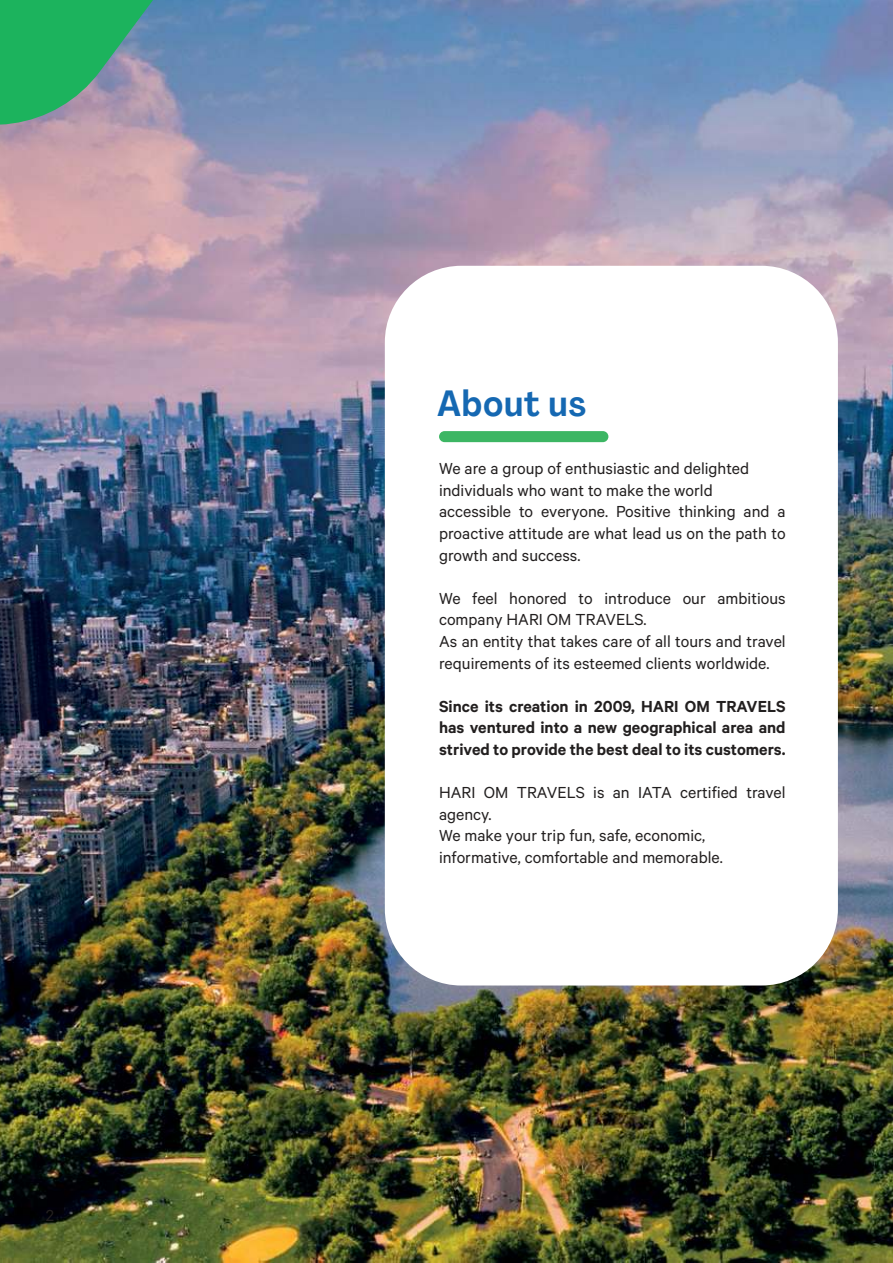
<style>
.page{position:relative;width:893px;height:1263px;background:#fff}
.page>*{position:absolute;margin:0;border:0;box-sizing:border-box;transform-origin:0 0}
.t1{font:700 36px "Agrandir Text";color:#1568b2}
.t2{font:18px/21.6px "Calibre";color:#221f1f}
.t3{font:600 18px/21.6px "Calibre";color:#221f1f;text-align:justify}
</style>
<div class="page">
<img style="left:0;top:0;width:893px;height:1263px">
<div style="left:385px;top:266px;width:453px;height:719px;background:#fff;border-radius:77px"></div>
<div style="left:439px;top:431px;width:169px;height:11px;background:#3cb663;border-radius:6px"></div>
<svg style="left:0;top:0;width:485px;height:142px;background:#6695a6"></svg>
<p class="t2" style="left:46px;top:1205px;width:10px">2</p>
<h1 class="t1" style="left:437px;top:389px;width:151px">About us</h1>
<p class="t2" style="left:439px;top:459px;width:348px">We are a group of enthusiastic and delighted individuals who want to make the world accessible to everyone. Positive thinking and a proactive attitude are what lead us on the path to growth and success.</p>
<p class="t2" style="left:439px;top:589px;width:348px">We feel honored to introduce our ambitious company HARI OM TRAVELS.<br>As an entity that takes care of all tours and travel requirements of its esteemed clients worldwide.</p>
<p class="t3" style="left:439px;top:696px;width:348px">Since its creation in 2009, HARI OM TRAVELS has ventured into a new geographical area and strived to provide the best deal to its customers.</p>
<p class="t2" style="left:439px;top:781px;width:348px">HARI OM TRAVELS is an IATA certified travel agency.<br>We make your trip fun, safe, economic, informative, comfortable and memorable.</p>
</div>
